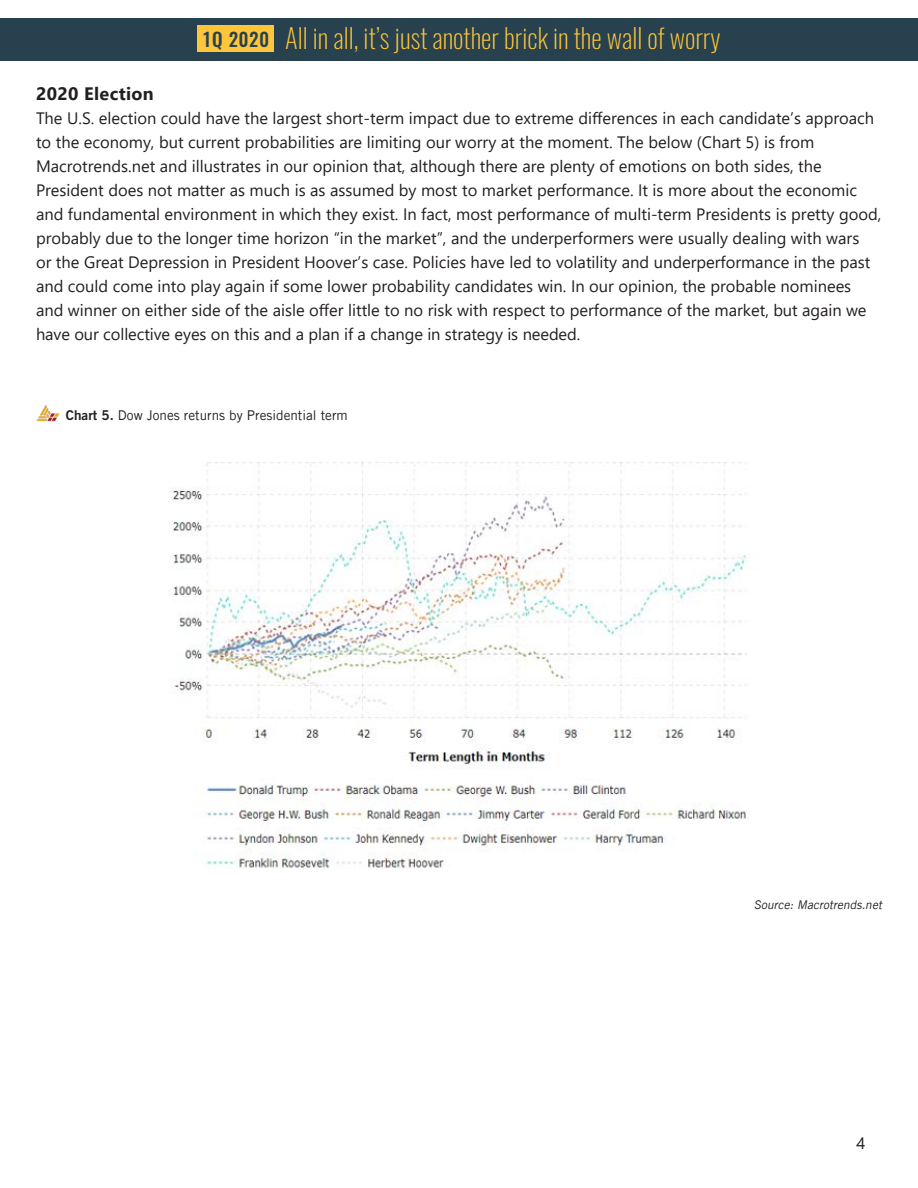
<style>
.page{position:relative;width:918px;height:1188px;background:#fff}
.page>*{position:absolute;margin:0;border:0;box-sizing:border-box;transform-origin:0 0}
.t1{font:200 27px "Oswald";color:#fec53a}
.t2{font:700 18px "Segoe UI";letter-spacing:.02em;color:#231f20}
.t3{font:16.5px/24px "Segoe UI";color:#231f20}
.t4{font:13.5px "Trade Gothic LT Std";color:#231f20}
.t5{font:italic 12px "Trade Gothic LT Std";color:#231f20}
.s1{font-weight:500;font-size:18.75px;color:#27414e}
.s2{font-family:"Trade Gothic LT Std Bd 2"}
</style>
<div class="page">
<div style="left:0;top:18px;width:918px;height:42px;background:#27414e"></div>
<div style="left:197px;top:25px;width:77px;height:27px;background:#fec53a"></div>
<img style="left:169px;top:462px;width:578px;height:407px">
<img style="left:36px;top:406px;width:24px;height:16px">
<h1 class="t1" style="left:202px;top:20px;width:520px"><span class="s1">1Q 2020</span> All in all, it’s just another brick in the wall of worry</h1>
<p class="t2" style="left:36px;top:76px;width:119px">2020 Election</p>
<p class="t3" style="left:36px;top:104px;width:847px">The U.S. election could have the largest short-term impact due to extreme differences in each candidate’s approach to the economy, but current probabilities are limiting our worry at the moment. The below (Chart 5) is from Macrotrends.net and illustrates in our opinion that, although there are plenty of emotions on both sides, the President does not matter as much is as assumed by most to market performance. It is more about the economic and fundamental environment in which they exist. In fact, most performance of multi-term Presidents is pretty good, probably due to the longer time horizon “in the market”, and the underperformers were usually dealing with wars<br>or the Great Depression in President Hoover’s case. Policies have led to volatility and underperformance in the past and could come into play again if some lower probability candidates win. In our opinion, the probable nominees and winner on either side of the aisle offer little to no risk with respect to performance of the market, but again we have our collective eyes on this and a plan if a change in strategy is needed.</p>
<p class="t4" style="left:66px;top:407px;width:283px"><span class="s2">Chart 5.</span> Dow Jones returns by Presidential term</p>
<p class="t5" style="left:754px;top:897px;width:132px">Source: Macrotrends.net</p>
<p class="t3" style="left:857px;top:1130px;width:10px">4</p>
</div>
